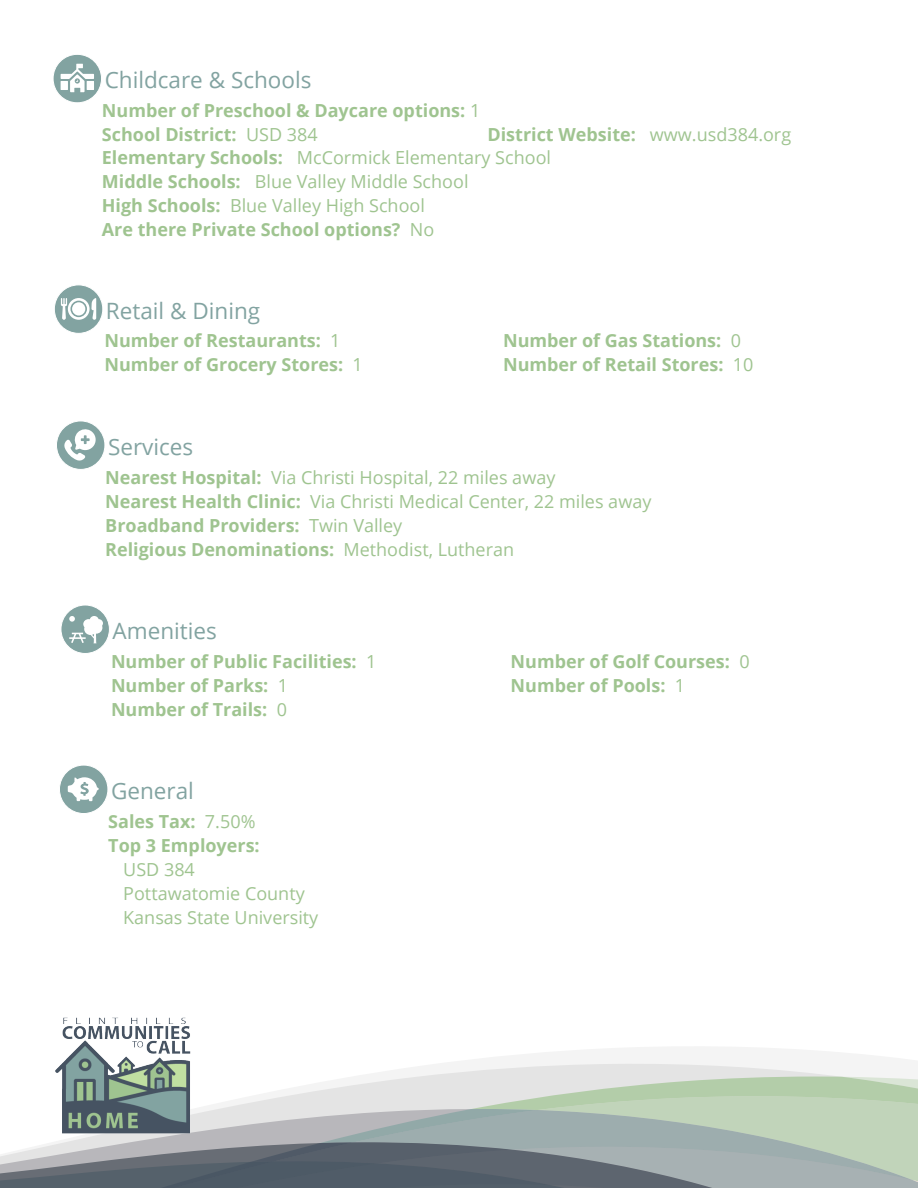
<style>
.page{position:relative;width:918px;height:1188px;background:#fff}
.page>*{position:absolute;margin:0;border:0;box-sizing:border-box;transform-origin:0 0}
.Heading1{font:22.5px "Open Sans";color:#82a3a1}
.t1{font:700 18px "Open Sans";color:#9fc490}
.t2{font:18px "Open Sans";color:#9fc490}
.s1{font-weight:400}
.s2{font-weight:700}
</style>
<div class="page">
<div style="left:53px;top:54px;width:49px;height:49px;background:#82a3a1;border-radius:50%"></div>
<div style="left:53px;top:54px;width:49px;height:49px;border:1px solid #fff;border-radius:50%"></div>
<svg style="left:61px;top:64px;width:33px;height:28px"></svg>
<div style="left:87px;top:81px;width:7px;height:9px;background:#fff"></div>
<div style="left:61px;top:81px;width:7px;height:9px;background:#fff"></div>
<svg style="left:448px;top:1047px;width:470px;height:16px;fill:#f4f4f4"></svg>
<svg style="left:55px;top:1063px;width:863px;height:14px"></svg>
<svg style="left:0;top:1077px;width:918px;height:111px;background:#a7b1ae"></svg>
<div style="left:56px;top:421px;width:49px;height:48px;background:#82a3a1;border-radius:50%"></div>
<div style="left:56px;top:421px;width:49px;height:49px;border:1px solid #fff;border-radius:50%"></div>
<svg style="left:64px;top:428px;width:33px;height:33px"></svg>
<div style="left:59px;top:765px;width:49px;height:49px;background:#82a3a1;border-radius:50%"></div>
<div style="left:59px;top:765px;width:49px;height:49px;border:1px solid #fff;border-radius:50%"></div>
<svg style="left:68px;top:777px;width:31px;height:24px"></svg>
<img style="left:56px;top:1017px;width:139px;height:117px">
<div style="left:54px;top:285px;width:49px;height:48px;background:#82a3a1;border-radius:50%"></div>
<div style="left:54px;top:285px;width:49px;height:49px;border:1px solid #fff;border-radius:50%"></div>
<svg style="left:61px;top:298px;width:35px;height:22px"></svg>
<div style="left:72px;top:302px;width:13px;height:14px;background:#fff;border-radius:50%"></div>
<div style="left:61px;top:605px;width:48px;height:48px;background:#82a3a1;border-radius:50%"></div>
<div style="left:61px;top:605px;width:49px;height:49px;border:1px solid #fff;border-radius:50%"></div>
<svg style="left:69px;top:616px;width:34px;height:27px"></svg>
<p class="Heading1" style="left:105px;top:65px;width:208px">Childcare &amp; Schools</p>
<p class="t1" style="left:102px;top:98px;width:380px">Number of Preschool &amp; Daycare options: <span class="s1">1</span></p>
<p class="t1" style="left:102px;top:122px;width:217px">School District: <span class="s1">USD 384</span></p>
<p class="t1" style="left:488px;top:122px;width:305px">District Website: <span class="s1">www.usd384.org</span></p>
<p class="t2" style="left:102px;top:145px;width:451px"><span class="s2">Elementary Schools:</span> McCormick Elementary School</p>
<p class="t2" style="left:102px;top:169px;width:368px"><span class="s2">Middle Schools:</span> Blue Valley Middle School</p>
<p class="t2" style="left:102px;top:193px;width:325px"><span class="s2">High Schools:</span> Blue Valley High School</p>
<p class="t1" style="left:102px;top:216px;width:334px">Are there Private School options? <span class="s1">No</span></p>
<p class="Heading1" style="left:106px;top:295px;width:156px">Retail &amp; Dining</p>
<p class="t1" style="left:104px;top:328px;width:238px">Number of Restaurants: <span class="s1">1</span></p>
<p class="t1" style="left:104px;top:352px;width:260px">Number of Grocery Stores: <span class="s1">1</span></p>
<p class="t1" style="left:503px;top:328px;width:239px">Number of Gas Stations: <span class="s1">0</span></p>
<p class="t1" style="left:503px;top:352px;width:252px">Number of Retail Stores: <span class="s1">10</span></p>
<p class="Heading1" style="left:108px;top:431px;width:87px">Services</p>
<p class="t2" style="left:105px;top:465px;width:452px"><span class="s2">Nearest Hospital:</span> Via Christi Hospital, 22 miles away</p>
<p class="t2" style="left:105px;top:489px;width:548px"><span class="s2">Nearest Health Clinic:</span> Via Christi Medical Center, 22 miles away</p>
<p class="t1" style="left:105px;top:512px;width:299px">Broadband Providers: <span class="s1">Twin Valley</span></p>
<p class="t1" style="left:105px;top:536px;width:410px">Religious Denominations: <span class="s1">Methodist, Lutheran</span></p>
<p class="Heading1" style="left:113px;top:615px;width:106px">Amenities</p>
<p class="t1" style="left:111px;top:648px;width:267px">Number of Public Facilities: <span class="s1">1</span></p>
<p class="t1" style="left:111px;top:672px;width:179px">Number of Parks: <span class="s1">1</span></p>
<p class="t1" style="left:111px;top:696px;width:177px">Number of Trails: <span class="s1">0</span></p>
<p class="Heading1" style="left:111px;top:775px;width:84px">General</p>
<p class="t1" style="left:108px;top:808px;width:149px">Sales Tax: <span class="s1">7.50%</span></p>
<p class="t1" style="left:108px;top:832px;width:153px">Top 3 Employers:</p>
<p class="t2" style="left:123px;top:857px;width:73px">USD 384</p>
<p class="t2" style="left:123px;top:881px;width:183px">Pottawatomie County</p>
<p class="t2" style="left:123px;top:905px;width:197px">Kansas State University</p>
<p class="t1" style="left:511px;top:648px;width:241px">Number of Golf Courses: <span class="s1">0</span></p>
<p class="t1" style="left:511px;top:672px;width:176px">Number of Pools: <span class="s1">1</span></p>
</div>
